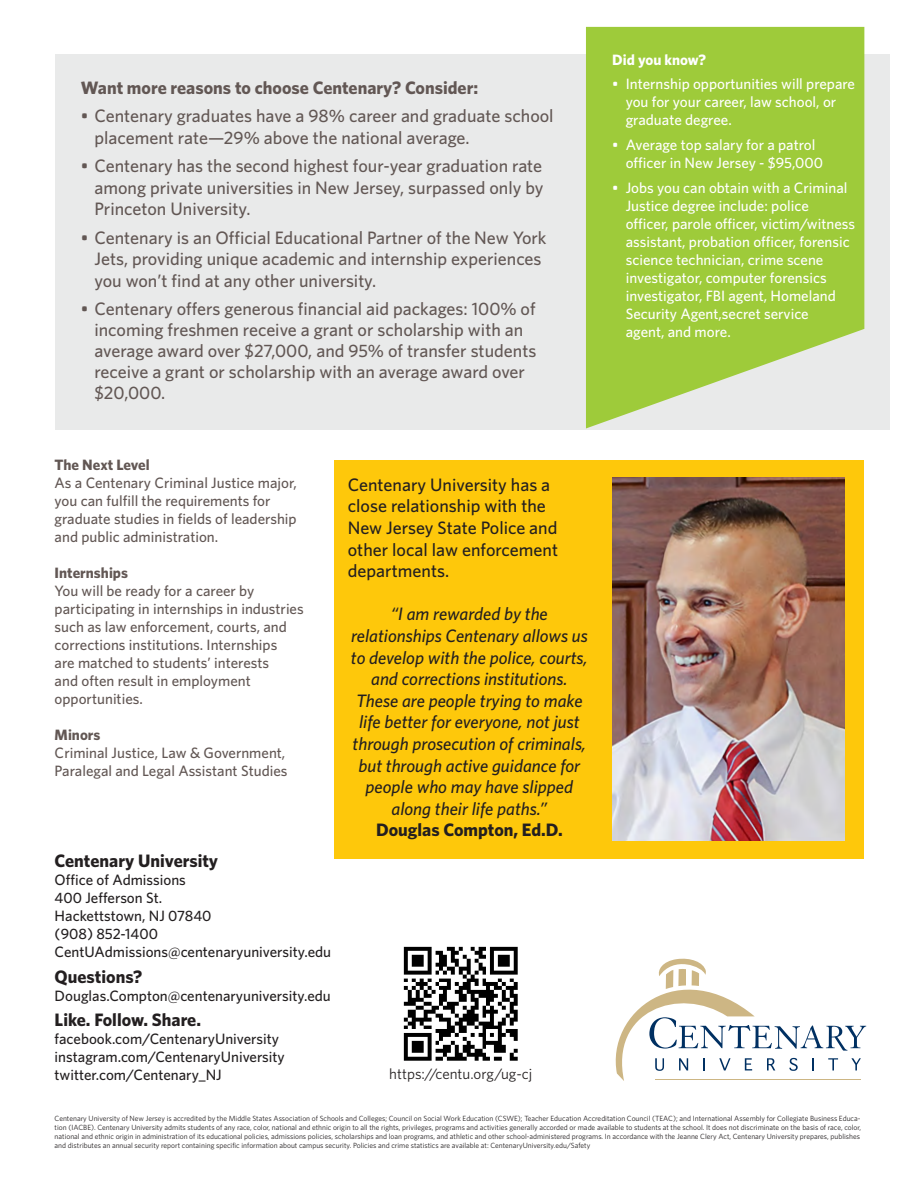
<style>
.page{position:relative;width:919px;height:1189px;background:#fff}
.page>*{position:absolute;margin:0;border:0;box-sizing:border-box;transform-origin:0 0}
.t1{font:500 18px/21.6px "Whitney";color:#625754}
.t2{font:italic 500 18px/21.6px "Whitney";color:#231f20;text-align:center}
.t3{font:500 18px/21.6px "Whitney";color:#231f20}
.t4{font:700 18px "Whitney";color:#231f20}
.t5{font:700 18px "Whitney";color:#625754}
.t6{font:500 15px/18px "Whitney";color:#fff}
.t7{font:500 15px/18px "Whitney";color:#625754}
.t8{font:500 15px/18px "Whitney";color:#231f20}
.t9{font:700 15px "Whitney";color:#625754}
.t10{font:15px "Whitney";color:#231f20}
.t11{font:700 15px "Whitney";color:#fff}
.t12{font:7.5px/9px "Whitney";color:#231f20}
</style>
<div class="page">
<div style="left:55px;top:54px;width:834px;height:376px;background:#e9eaea"></div>
<svg style="left:586px;top:27px;width:278px;height:401px;background:#a7ce4f"></svg>
<svg style="left:615px;top:958px;width:251px;height:123px"></svg>
<img style="left:403px;top:946px;width:115px;height:115px">
<div style="left:334px;top:460px;width:529px;height:398px;background:#fec80b"></div>
<img style="left:612px;top:478px;width:232px;height:362px">
<h1 class="t5" style="left:81px;top:77px;width:399px">Want more reasons to choose Centenary? Consider:</h1>
<h1 class="t1" style="left:94px;top:105px;width:460px;text-indent:-14px">• Centenary graduates have a 98% career and graduate school placement rate—29% above the national average.</h1>
<h1 class="t1" style="left:94px;top:155px;width:450px;text-align:justify;text-indent:-14px">• Centenary has the second highest four-year graduation rate among private universities in New Jersey, surpassed only by Princeton University.</h1>
<h1 class="t1" style="left:94px;top:226px;width:453px;text-indent:-14px">• Centenary is an Official Educational Partner of the New York<br>Jets, providing unique academic and internship experiences you won’t find at any other university.</h1>
<p class="t1" style="left:94px;top:297px;width:443px;line-height:21px;text-indent:-14px">• Centenary offers generous financial aid packages: 100% of incoming freshmen receive a grant or scholarship with an average award over $27,000, and 95% of transfer students receive a grant or scholarship with an average award over $20,000.</p>
<h2 class="t9" style="left:55px;top:455px;width:96px">The Next Level</h2>
<h2 class="t7" style="left:55px;top:473px;width:243px">As a Centenary Criminal Justice major, you can fulfill the requirements for graduate studies in fields of leadership and public administration.</h2>
<h2 class="t9" style="left:55px;top:563px;width:75px">Internships</h2>
<p class="t7" style="left:55px;top:581px;width:250px">You will be ready for a career by participating in internships in industries such as law enforcement, courts, and corrections institutions. Internships<br>are matched to students’ interests<br>and often result in employment opportunities.</p>
<h2 class="t9" style="left:55px;top:725px;width:47px">Minors</h2>
<h2 class="t7" style="left:55px;top:743px;width:234px">Criminal Justice, Law &amp; Government,<br>Paralegal and Legal Assistant Studies</h2>
<h1 class="t4" style="left:55px;top:850px;width:165px">Centenary University</h1>
<h2 class="t8" style="left:55px;top:870px;width:278px">Office of Admissions<br>400 Jefferson St.<br>Hackettstown, NJ 07840<br>(908) 852-1400<br>CentUAdmissions@centenaryuniversity.edu</h2>
<h1 class="t4" style="left:55px;top:965px;width:89px">Questions?</h1>
<h2 class="t8" style="left:55px;top:986px;width:278px">Douglas.Compton@centenaryuniversity.edu</h2>
<h1 class="t4" style="left:55px;top:1009px;width:148px">Like. Follow. Share.</h1>
<h2 class="t8" style="left:55px;top:1029px;width:231px">facebook.com/CentenaryUniversity instagram.com/CentenaryUniversity twitter.com/Centenary_NJ</h2>
<h1 class="t3" style="left:348px;top:473px;width:212px">Centenary University has a close relationship with the<br>New Jersey State Police and other local law enforcement departments.</h1>
<p class="t2" style="left:351px;top:603px;width:238px">“I am rewarded by the relationships Centenary allows us to develop with the police, courts, and corrections institutions.<br>These are people trying to make life better for everyone, not just through prosecution of criminals, but through active guidance for people who may have slipped along their life paths.”</p>
<h1 class="t4" style="left:376px;top:819px;width:188px">Douglas Compton, Ed.D.</h1>
<h2 class="t10" style="left:389px;top:1065px;width:144px">https://centu.org/ug-cj</h2>
<h2 class="t11" style="left:612px;top:50px;width:95px">Did you know?</h2>
<h2 class="t6" style="left:625px;top:75px;width:231px;text-indent:-14px">• Internship opportunities will prepare you for your career, law school, or graduate degree.</h2>
<h2 class="t6" style="left:625px;top:136px;width:199px;text-indent:-14px">• Average top salary for a patrol officer in New Jersey - $95,000</h2>
<p class="t6" style="left:625px;top:178px;width:231px;text-indent:-14px">• Jobs you can obtain with a Criminal Justice degree include: police officer, parole officer, victim/witness assistant, probation officer, forensic science technician, crime scene investigator, computer forensics investigator, FBI agent, Homeland Security Agent,secret service<br>agent, and more.</p>
<p class="t12" style="left:55px;top:1113px;width:808px">Centenary University of New Jersey is accredited by the Middle States Association of Schools and Colleges; Council on Social Work Education (CSWE); Teacher Education Accreditation Council (TEAC); and International Assembly for Collegiate Business Educa&shy;tion (IACBE). Centenary University admits students of any race, color, national and ethnic origin to all the rights, privileges, programs and activities generally accorded or made available to students at the school. It does not discriminate on the basis of race, color, national and ethnic origin in administration of its educational policies, admissions policies, scholarships and loan programs, and athletic and other school-administered programs. In accordance with the Jeanne Clery Act, Centenary University prepares, publishes and distributes an annual security report containing specific information about campus security. Policies and crime statistics are available at: CentenaryUniversity.edu/Safety</p>
</div>
